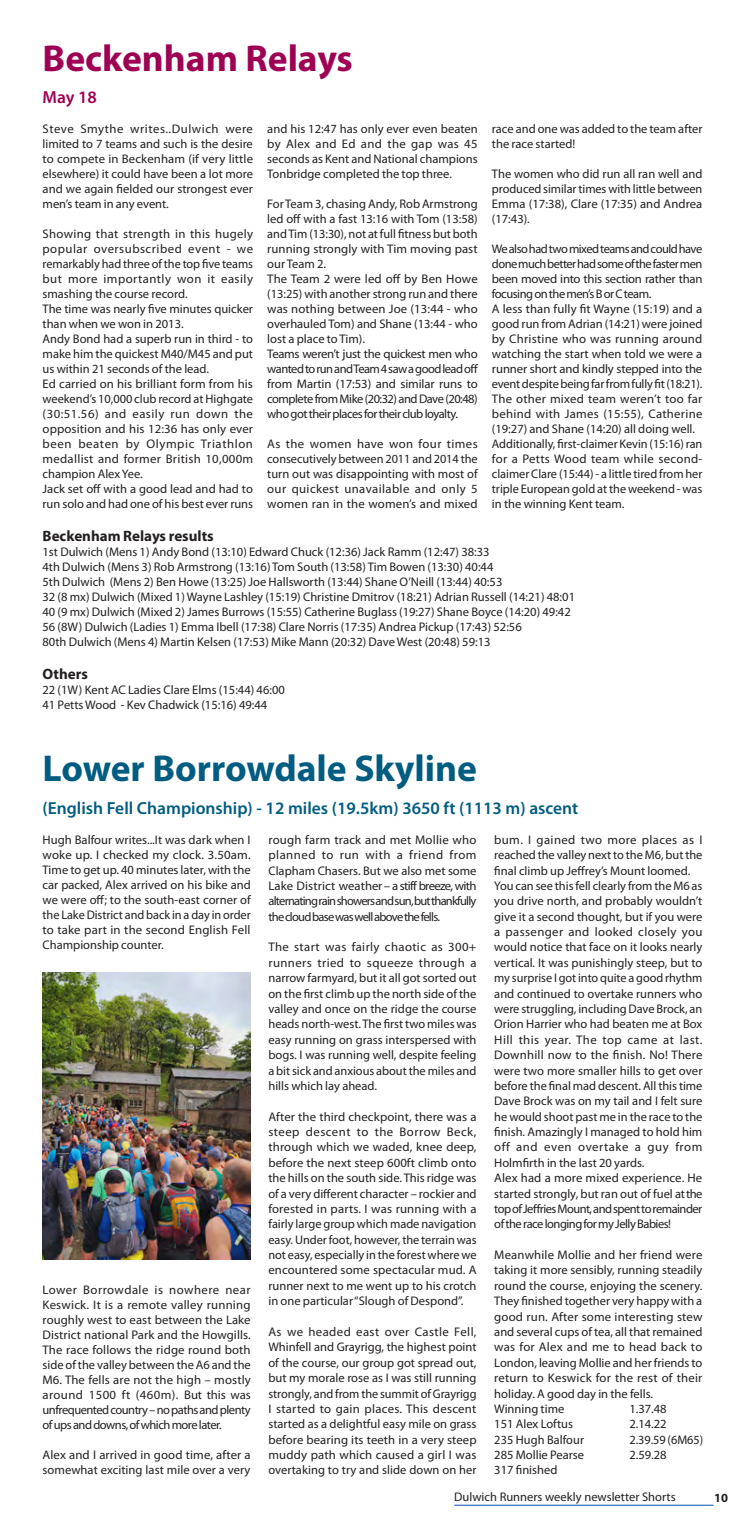
<style>
.page{position:relative;width:745px;height:1517px;background:#fff}
.page>*{position:absolute;margin:0;border:0;box-sizing:border-box;transform-origin:0 0}
.t1{font:700 37.5px "Myriad Pro";color:#005c81}
.t2{font:700 37.5px "Myriad Pro";color:#9e0153}
.t3{font:600 17.5px "Myriad Pro";color:#005c81}
.t4{font:600 17.5px "Myriad Pro";color:#9e0153}
.t5{font:700 15px "Myriad Pro";color:#231f20}
.t6{font:12.5px/15px "Myriad Pro";color:#231f20;text-align:justify}
.t7{font:700 12.5px "Myriad Pro";color:#231f20}
</style>
<div class="page">
<hr style="left:454px;top:1505px;width:259px;height:1px;background:#0050b4">
<img style="left:43px;top:972px;width:208px;height:287px">
<h1 class="t2" style="left:43px;top:34px;width:311px">Beckenham Relays</h1>
<h2 class="t4" style="left:43px;top:86px;width:56px">May 18</h2>
<p class="t6" style="left:43px;top:121px;width:212px">Steve Smythe writes..Dulwich were limited to 7 teams and such is the desire to compete in Beckenham (if very little elsewhere) it could have been a lot more and we again fielded our strongest ever men’s team in any event.</p>
<p class="t6" style="left:43px;top:226px;width:212px;text-align:left">Showing that strength in this hugely popular oversubscribed event - we remarkably had three of the top five teams but more importantly won it easily smashing the course record.<br>The time was nearly five minutes quicker than when we won in 2013.<br>Andy Bond had a superb run in third - to make him the quickest M40/M45 and put us within 21 seconds of the lead.<br>Ed carried on his brilliant form from his weekend’s 10,000 club record at Highgate (30:51.56) and easily run down the opposition and his 12:36 has only ever been beaten by Olympic Triathlon medallist and former British 10,000m champion Alex Yee.<br>Jack set off with a good lead and had to run solo and had one of his best ever runs</p>
<p class="t6" style="left:267px;top:121px;width:212px">and his 12:47 has only ever even beaten by Alex and Ed and the gap was 45 seconds as Kent and National champions Tonbridge completed the top three.</p>
<p class="t6" style="left:267px;top:196px;width:212px;text-align:left">For Team 3, chasing Andy, Rob Armstrong led off with a fast 13:16 with Tom (13:58) and Tim (13:30), not at full fitness but both running strongly with Tim moving past our Team 2.<br>The Team 2 were led off by Ben Howe (13:25) with another strong run and there was nothing between Joe (13:44 - who overhauled Tom) and Shane (13:44 - who lost a place to Tim).<br>Teams weren’t just the quickest men who wanted to run and Team 4 saw a good lead off from Martin (17:53) and similar runs to complete from Mike (20:32) and Dave (20:48) who got their places for their club loyalty.</p>
<p class="t6" style="left:267px;top:436px;width:212px">As the women have won four times consecutively between 2011 and 2014 the turn out was disappointing with most of our quickest unavailable and only 5 women ran in the women’s and mixed</p>
<p class="t6" style="left:491px;top:121px;width:212px">race and one was added to the team after the race started!</p>
<p class="t6" style="left:491px;top:166px;width:212px">The women who did run all ran well and produced similar times with little between Emma (17:38), Clare (17:35) and Andrea (17:43).</p>
<p class="t6" style="left:491px;top:241px;width:212px;text-align:left">We also had two mixed teams and could have done much better had some of the faster men been moved into this section rather than focusing on the men’s B or C team.<br>A less than fully fit Wayne (15:19) and a good run from Adrian (14:21) were joined by Christine who was running around watching the start when told we were a runner short and kindly stepped into the event despite being far from fully fit (18:21).<br>The other mixed team weren’t too far behind with James (15:55), Catherine (19:27) and Shane (14:20) all doing well.<br>Additionally, first-claimer Kevin (15:16) ran for a Petts Wood team while second&shy;claimer Clare (15:44) - a little tired from her triple European gold at the weekend - was in the winning Kent team.</p>
<p class="t5" style="left:43px;top:526px;width:172px">Beckenham Relays results</p>
<p class="t6" style="left:43px;top:544px;width:533px;text-align:left">1st Dulwich (Mens 1) Andy Bond (13:10) Edward Chuck (12:36) Jack Ramm (12:47) 38:33<br>4th Dulwich (Mens 3) Rob Armstrong (13:16) Tom South (13:58) Tim Bowen (13:30) 40:44<br>5th Dulwich (Mens 2) Ben Howe (13:25) Joe Hallsworth (13:44) Shane O’Neill (13:44) 40:53<br>32 (8 mx) Dulwich (Mixed 1) Wayne Lashley (15:19) Christine Dmitrov (18:21) Adrian Russell (14:21) 48:01<br>40 (9 mx) Dulwich (Mixed 2) James Burrows (15:55) Catherine Buglass (19:27) Shane Boyce (14:20) 49:42<br>56 (8W) Dulwich (Ladies 1) Emma Ibell (17:38) Clare Norris (17:35) Andrea Pickup (17:43) 52:56<br>80th Dulwich (Mens 4) Martin Kelsen (17:53) Mike Mann (20:32) Dave West (20:48) 59:13</p>
<p class="t5" style="left:43px;top:664px;width:47px">Others</p>
<p class="t6" style="left:43px;top:682px;width:243px">22 (1W) Kent AC Ladies Clare Elms (15:44) 46:00<br>41 Petts Wood - Kev Chadwick (15:16) 49:44</p>
<h1 class="t1" style="left:43px;top:744px;width:435px">Lower Borrowdale Skyline</h1>
<h2 class="t3" style="left:43px;top:796px;width:537px">(English Fell Championship) - 12 miles (19.5km) 3650 ft (1113 m) ascent</h2>
<p class="t6" style="left:43px;top:832px;width:210px">Hugh Balfour writes...It was dark when I woke up. I checked my clock. 3.50am.<br>Time to get up. 40 minutes later, with the car packed, Alex arrived on his bike and we were off; to the south-east corner of the Lake District and back in a day in order to take part in the second English Fell Championship counter.</p>
<p class="t6" style="left:268px;top:831px;width:209px;line-height:15.4px">rough farm track and met Mollie who planned to run with a friend from Clapham Chasers. But we also met some Lake District weather – a stiff breeze, with alternating rain showers and sun, but thankfully the cloud base was well above the fells.</p>
<p class="t6" style="left:268px;top:939px;width:209px;line-height:15.4px">The start was fairly chaotic as 300+ runners tried to squeeze through a narrow farmyard, but it all got sorted out on the first climb up the north side of the valley and once on the ridge the course heads north-west. The first two miles was easy running on grass interspersed with bogs. I was running well, despite feeling a bit sick and anxious about the miles and hills which lay ahead.</p>
<p class="t6" style="left:268px;top:1108px;width:209px;line-height:15.4px">After the third checkpoint, there was a steep descent to the Borrow Beck, through which we waded, knee deep, before the next steep 600ft climb onto the hills on the south side. This ridge was of a very different character – rockier and forested in parts. I was running with a fairly large group which made navigation easy. Under foot, however, the terrain was not easy, especially in the forest where we encountered some spectacular mud. A runner next to me went up to his crotch in one particular “Slough of Despond”.</p>
<p class="t6" style="left:268px;top:1324px;width:209px;line-height:15.4px">As we headed east over Castle Fell, Whinfell and Grayrigg, the highest point of the course, our group got spread out, but my morale rose as I was still running strongly, and from the summit of Grayrigg I started to gain places. This descent started as a delightful easy mile on grass before bearing its teeth in a very steep muddy path which caused a girl I was overtaking to try and slide down on her</p>
<p class="t6" style="left:494px;top:831px;width:210px;line-height:15.4px;text-align:left">bum. I gained two more places as I reached the valley next to the M6, but the final climb up Jeffrey’s Mount loomed.<br>You can see this fell clearly from the M6 as you drive north, and probably wouldn’t give it a second thought, but if you were a passenger and looked closely you would notice that face on it looks nearly vertical. It was punishingly steep, but to my surprise I got into quite a good rhythm and continued to overtake runners who were struggling, including Dave Brock, an Orion Harrier who had beaten me at Box Hill this year. The top came at last.<br>Downhill now to the finish. No! There were two more smaller hills to get over before the final mad descent. All this time Dave Brock was on my tail and I felt sure he would shoot past me in the race to the finish. Amazingly I managed to hold him off and even overtake a guy from Holmfirth in the last 20 yards.<br>Alex had a more mixed experience. He started strongly, but ran out of fuel at the top of Jeffries Mount, and spent to remainder of the race longing for my Jelly Babies!</p>
<p class="t6" style="left:494px;top:1247px;width:209px;line-height:15.4px;text-align:left">Meanwhile Mollie and her friend were taking it more sensibly, running steadily round the course, enjoying the scenery.<br>They finished together very happy with a good run. After some interesting stew and several cups of tea, all that remained was for Alex and me to head back to London, leaving Mollie and her friends to return to Keswick for the rest of their holiday. A good day in the fells.<br>Winning time</p>
<p class="t6" style="left:43px;top:1282px;width:210px">Lower Borrowdale is nowhere near Keswick. It is a remote valley running roughly west to east between the Lake District national Park and the Howgills.<br>The race follows the ridge round both side of the valley between the A6 and the M6. The fells are not the high – mostly around 1500 ft (460m). But this was unfrequented country – no paths and plenty of ups and downs, of which more later.</p>
<p class="t6" style="left:43px;top:1447px;width:209px">Alex and I arrived in good time, after a somewhat exciting last mile over a very</p>
<p class="t6" style="left:629px;top:1401px;width:39px">1.37.48</p>
<p class="t6" style="left:494px;top:1416px;width:80px">151 Alex Loftus</p>
<p class="t6" style="left:629px;top:1416px;width:39px">2.14.22</p>
<p class="t6" style="left:494px;top:1431px;width:91px">235 Hugh Balfour</p>
<p class="t6" style="left:629px;top:1431px;width:75px">2.39.59 (6M65)</p>
<p class="t6" style="left:494px;top:1447px;width:91px">285 Mollie Pearse</p>
<p class="t6" style="left:629px;top:1447px;width:39px">2.59.28</p>
<p class="t6" style="left:494px;top:1462px;width:65px">317 finished</p>
<p class="t6" style="left:454px;top:1489px;width:223px">Dulwich Runners weekly newsletter Shorts</p>
<p class="t7" style="left:713px;top:1489px;width:15px">10</p>
</div>
